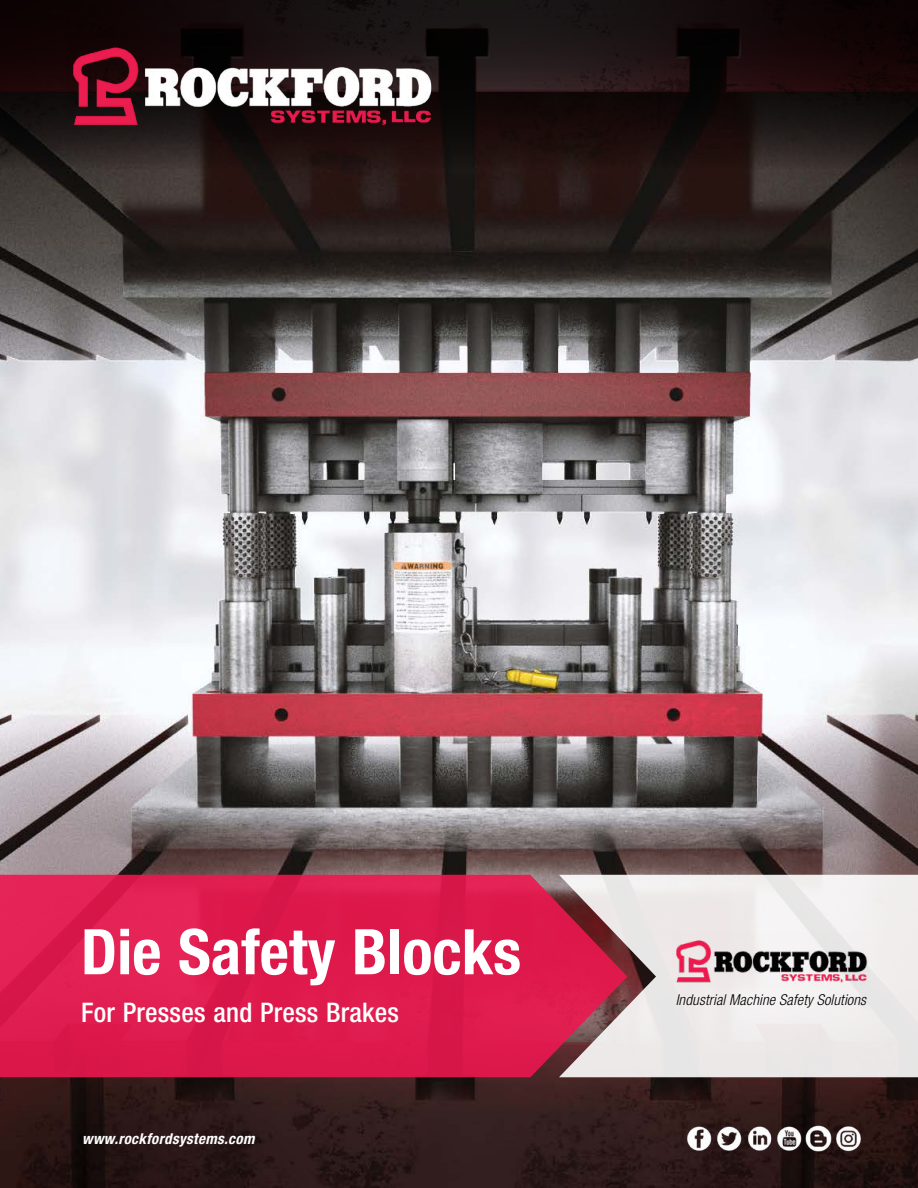
<style>
.page{position:relative;width:918px;height:1188px;background:#fff}
.page>*{position:absolute;margin:0;border:0;box-sizing:border-box;transform-origin:0 0}
.t1{font:700 condensed 63px "Helvetica Neue LT Std";color:#fff}
.t2{font:500 condensed 27px "Helvetica Neue LT Std";letter-spacing:.01em;color:#fff}
.t3{font:italic 300 condensed 15px "Helvetica Neue LT Std";letter-spacing:.01em;color:#000}
.t4{font:italic 700 condensed 15px "Helvetica Neue LT Std";letter-spacing:.025em;color:#fff}
</style>
<div class="page">
<img style="left:0;top:169px;width:918px;height:1019px">
<img style="left:684px;top:1124px;width:180px;height:29px">
<svg style="left:0;top:875px;width:559px;height:202px;background:#dd1b4d"></svg>
<svg style="left:559px;top:875px;width:359px;height:202px;fill:#ede8e8"></svg>
<img style="left:673px;top:933px;width:196px;height:56px">
<svg style="left:0;top:0;width:918px;height:169px;background:#190f0f"></svg>
<img style="left:66px;top:34px;width:372px;height:108px">
<h1 class="t1" style="left:81px;top:914px;width:442px">Die Safety Blocks</h1>
<h2 class="t2" style="left:81px;top:997px;width:320px">For Presses and Press Brakes</h2>
<p class="t4" style="left:82px;top:1130px;width:174px">www.rockfordsystems.com</p>
<p class="t3" style="left:676px;top:991px;width:192px">Industrial Machine Safety Solutions</p>
</div>
